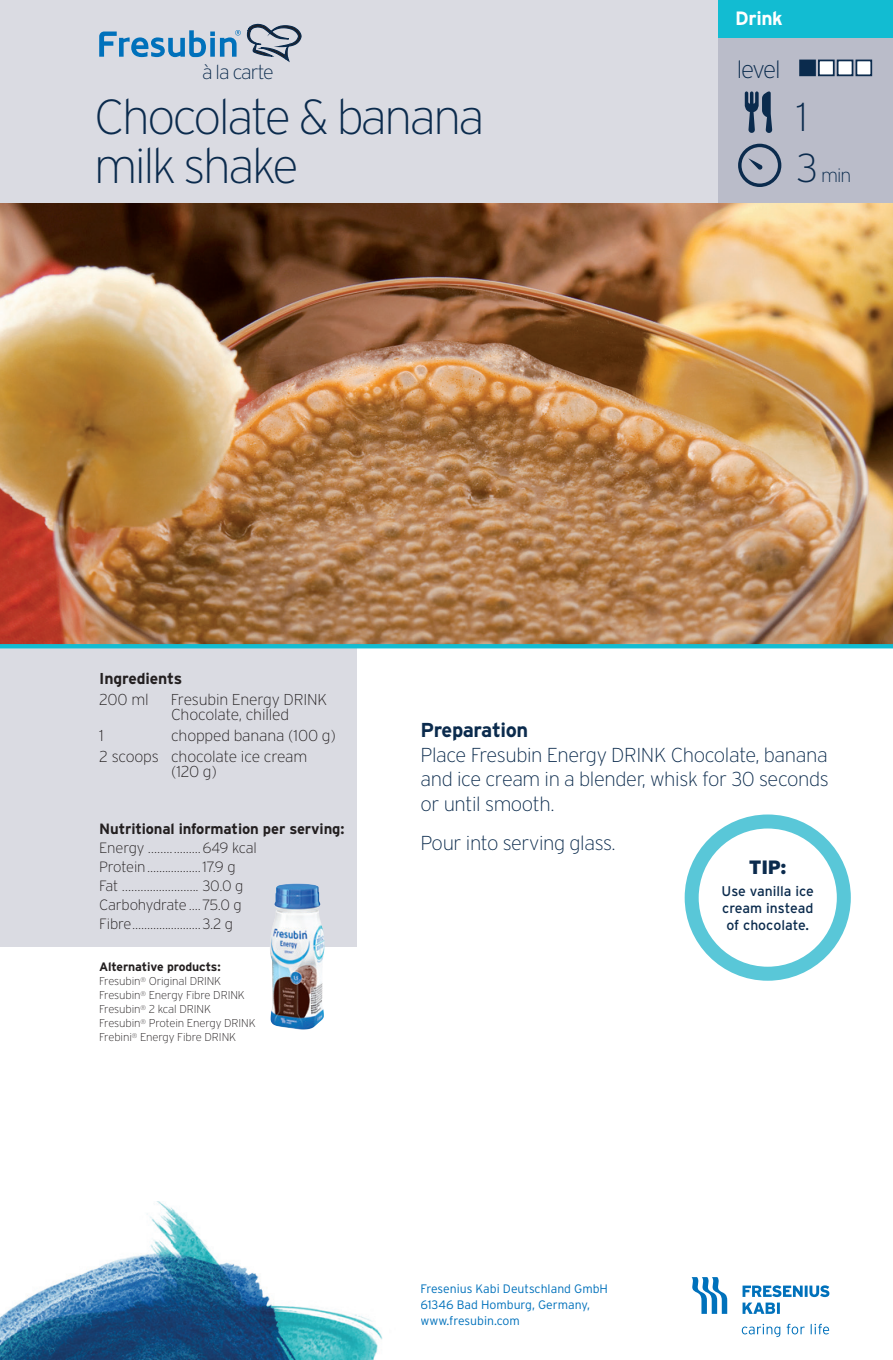
<style>
.page{position:relative;width:893px;height:1360px;background:#fff}
.page>*{position:absolute;margin:0;border:0;box-sizing:border-box;transform-origin:0 0}
.t1{font:200 49px/49px "Interstate";letter-spacing:-.05em;color:#0b2b4d}
.t2{font:200 40.25px "Interstate";color:#0b2b4d}
.t3{font:200 24.5px "Interstate";letter-spacing:-.06em;color:#0b2b4d}
.t4{font:200 20.12px/24.5px "Interstate";letter-spacing:-.02em;color:#0b2b4d;text-align:justify}
.t5{font:700 20.12px "Interstate";letter-spacing:-.02em;color:#0b2b4d}
.t6{font:200 19.78px "Interstate";letter-spacing:-.05em;color:#0b2b4d}
.t7{font:700 19.25px "Interstate";letter-spacing:-.02em;color:#fff}
.t8{font:900 19.25px "Interstate";color:#0b2b4d}
.t9{font:200 19.25px "Interstate";color:#0b2b4d}
.t10{font:200 15.75px/15.8px "Interstate";letter-spacing:-.01em;color:#231f20}
.t11{font:700 15.75px "Interstate";letter-spacing:-.01em;color:#231f20}
.t12{font:200 14.88px/18.9px "Interstate";letter-spacing:-.01em;color:#231f20}
.t13{font:700 14.88px "Interstate";letter-spacing:-.01em;color:#231f20}
.t14{font:14px/16.8px "Interstate";color:#0b2b4d;text-align:center}
.t15{font:300 12.25px/15.8px "Interstate";color:#0071bb}
.t16{font:700 12.25px "Interstate";letter-spacing:-.01em;color:#231f20}
.t17{font:200 11.38px/14px "Interstate";letter-spacing:-.01em;color:#231f20}
.s1{font-size:40.25px}
</style>
<div class="page">
<div style="left:0;top:0;width:893px;height:203px;background:#dadbe2"></div>
<div style="left:718px;top:0;width:175px;height:203px;background:#babcc9"></div>
<div style="left:718px;top:0;width:175px;height:37px;background:#12bcd2"></div>
<svg style="left:99px;top:24px;width:203px;height:39px"></svg>
<svg style="left:738px;top:144px;width:43px;height:43px"></svg>
<svg style="left:745px;top:91px;width:27px;height:42px"></svg>
<img style="left:0;top:1201px;width:383px;height:158px">
<div style="left:855px;top:60px;width:17px;height:16px;background:#fff;border:2px solid #0b2b4d"></div>
<div style="left:799px;top:60px;width:17px;height:16px;background:#0b2b4d;border:2px solid #0b2b4d"></div>
<div style="left:837px;top:60px;width:16px;height:16px;background:#fff;border:2px solid #0b2b4d"></div>
<div style="left:818px;top:60px;width:17px;height:16px;background:#fff;border:2px solid #0b2b4d"></div>
<div style="left:0;top:571px;width:356px;height:375px;background:#dadbe2"></div>
<img style="left:0;top:203px;width:893px;height:441px">
<img style="left:270px;top:883px;width:54px;height:146px">
<hr style="left:0;top:644px;width:893px;height:4px;background:#12bcd2">
<div style="left:685px;top:814px;width:166px;height:166px;border:14px solid #59c7d8;border-radius:50%"></div>
<svg style="left:692px;top:1277px;width:35px;height:36px"></svg>
<svg style="left:742px;top:1302px;width:38px;height:11px"></svg>
<svg style="left:742px;top:1285px;width:87px;height:11px"></svg>
<svg style="left:742px;top:1323px;width:87px;height:13px"></svg>
<p class="t7" style="left:735px;top:8px;width:49px">Drink</p>
<h3 class="t6" style="left:202px;top:62px;width:73px">à la carte</h3>
<h3 class="t3" style="left:737px;top:56px;width:46px">level</h3>
<h1 class="t1" style="left:94px;top:92px;width:392px">Chocolate &amp; banana milk shake</h1>
<h2 class="t2" style="left:796px;top:95px;width:13px">1</h2>
<p class="t9" style="left:796px;top:165px;width:57px"><span class="s1">3</span> min</p>
<p class="t11" style="left:99px;top:669px;width:85px">Ingredients</p>
<p class="t10" style="left:99px;top:691px;width:51px">200 ml</p>
<p class="t10" style="left:171px;top:691px;width:158px">Fresubin Energy DRINK<br>Chocolate, chilled</p>
<p class="t10" style="left:99px;top:727px;width:6px">1</p>
<p class="t10" style="left:99px;top:725px;width:238px;line-height:20.7px;text-indent:72px">chopped banana (100 g)<br>2 scoops chocolate ice cream</p>
<p class="t10" style="left:171px;top:764px;width:48px">(120 g)</p>
<p class="t13" style="left:99px;top:820px;width:247px">Nutritional information per serving:</p>
<p class="t12" style="left:99px;top:838px;width:159px">Energy ……...........649 kcal<br>Protein..................17.9 g<br>Fat ………......………. 30.0 g<br>Carbohydrate ....75.0 g<br>Fibre.......................3.2 g</p>
<p class="t16" style="left:99px;top:960px;width:123px">Alternative products:</p>
<p class="t17" style="left:99px;top:974px;width:158px">Fresubin<sup>®</sup> Original DRINK<br>Fresubin<sup>®</sup> Energy Fibre DRINK<br>Fresubin<sup>®</sup> 2 kcal DRINK<br>Fresubin<sup>®</sup> Protein Energy DRINK<br>Frebini<sup>®</sup> Energy Fibre DRINK</p>
<h3 class="t5" style="left:420px;top:718px;width:109px">Preparation</h3>
<h3 class="t4" style="left:420px;top:742px;width:410px">Place Fresubin Energy DRINK Chocolate, banana and ice cream in a blender, whisk for 30 seconds or until smooth.</h3>
<h3 class="t4" style="left:420px;top:830px;width:197px">Pour into serving glass.</h3>
<p class="t8" style="left:749px;top:856px;width:39px">TIP:</p>
<p class="t14" style="left:722px;top:882px;width:94px">Use vanilla ice cream instead of chocolate.</p>
<p class="t15" style="left:420px;top:1280px;width:189px">Fresenius Kabi Deutschland GmbH<br>61346 Bad Homburg, Germany, www.fresubin.com</p>
</div>
